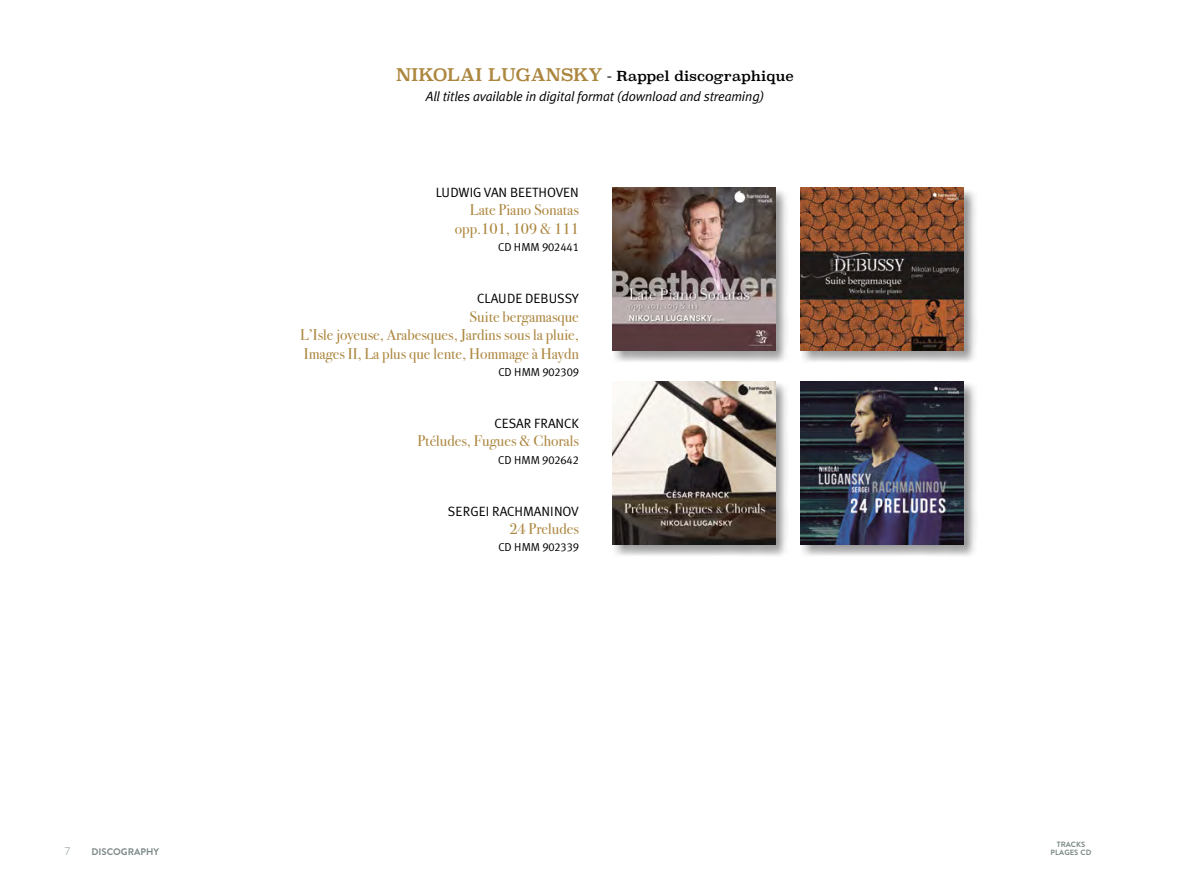
<style>
.page{position:relative;width:1191px;height:893px;background:#fff}
.page>*{position:absolute;margin:0;border:0;box-sizing:border-box;transform-origin:0 0}
.t1{font:15.45px/18.5px "Bodoni Svty Two ITCTT";color:#ac863e;text-align:right}
.t2{font:13.65px "Superclarendon";color:#000}
.t3{font:13.5px "Meta Plus Normal Caps";letter-spacing:-.01em;color:#000}
.t4{font:italic 13.5px "Meta Plus Normal";letter-spacing:-.01em;color:#000}
.t5{font:11.55px "Meta Plus Normal Caps";letter-spacing:-.01em;color:#000}
.t6{font:300 11.25px "Brandon Grotesque";color:#7d8a88}
.t7{font:9.6px "Brandon Grotesque Bold SC800";color:#7d8a88}
.t8{font:7.65px "Brandon Grotesque Bold SC800";color:#7d8a88}
.s1{font-size:17.1px;color:#ac863e}
</style>
<div class="page">
<div style="left:612px;top:188px;width:177px;height:176px;background:#000;opacity:.4"></div>
<img style="left:612px;top:188px;width:163px;height:162px">
<div style="left:612px;top:381px;width:177px;height:176px;background:#000;opacity:.4"></div>
<img style="left:612px;top:381px;width:163px;height:163px">
<div style="left:801px;top:188px;width:176px;height:176px;background:#000;opacity:.4"></div>
<img style="left:800px;top:188px;width:163px;height:162px">
<div style="left:801px;top:381px;width:176px;height:176px;background:#000;opacity:.4"></div>
<img style="left:800px;top:381px;width:163px;height:163px">
<p class="t2" style="left:396px;top:67px;width:399px"><span class="s1">NIKOLAI LUGANSKY</span> - Rappel discographique</p>
<p class="t4" style="left:426px;top:88px;width:340px">All titles available in digital format (download and streaming)</p>
<p class="t3" style="left:436px;top:185px;width:144px">LUDWIG VAN BEETHOVEN</p>
<p class="t1" style="left:455px;top:199px;width:126px">Late Piano Sonatas opp.101, 109 &amp; 111</p>
<p class="t5" style="left:498px;top:241px;width:82px">CD HMM 902441</p>
<p class="t3" style="left:477px;top:291px;width:103px">CLAUDE DEBUSSY</p>
<p class="t1" style="left:300px;top:306px;width:280px;text-align:justify;text-indent:169px">Suite bergamasque L’Isle joyeuse, Arabesques, Jardins sous la pluie, Images II, La plus que lente, Hommage à Haydn</p>
<p class="t5" style="left:498px;top:365px;width:82px">CD HMM 902309</p>
<p class="t3" style="left:494px;top:415px;width:86px">CESAR FRANCK</p>
<p class="t1" style="left:417px;top:430px;width:163px">Ptéludes, Fugues &amp; Chorals</p>
<p class="t5" style="left:498px;top:453px;width:82px">CD HMM 902642</p>
<p class="t3" style="left:448px;top:503px;width:132px">SERGEI RACHMANINOV</p>
<p class="t1" style="left:509px;top:518px;width:71px">24 Preludes</p>
<p class="t5" style="left:498px;top:541px;width:82px">CD HMM 902339</p>
<p class="t6" style="left:65px;top:844px;width:7px">7</p>
<p class="t8" style="left:1056px;top:839px;width:30px">TRACKS</p>
<p class="t7" style="left:91px;top:845px;width:69px">DISCOGRAPHY</p>
<p class="t8" style="left:1050px;top:847px;width:42px">PLAGES CD</p>
</div>
